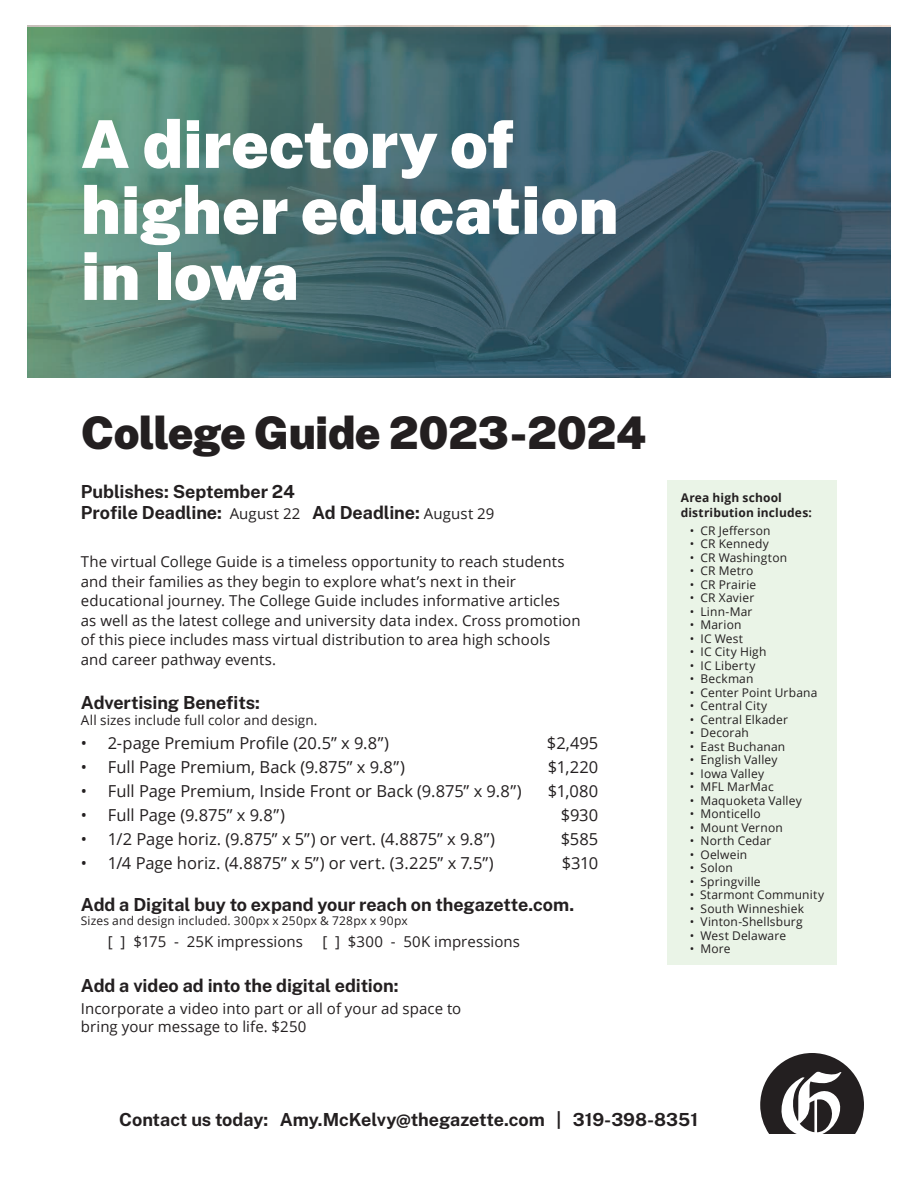
<style>
.page{position:relative;width:918px;height:1188px;background:#fff}
.page>*{position:absolute;margin:0;border:0;box-sizing:border-box;transform-origin:0 0}
.t1{font:900 66px/66px "Public Sans";color:#fff}
.t2{font:900 45px "Public Sans";letter-spacing:-.015em;color:#231f20}
.t3{font:700 18px/21.6px "Public Sans";letter-spacing:-.005em;color:#231f20}
.t4{font:16.5px "Open Sans";color:#231f20}
.t5{font:15px/19.5px "Open Sans";letter-spacing:.005em;color:#231f20}
.t6{font:13.5px "Open Sans";letter-spacing:.01em;color:#231f20}
.t7{font:12px "Open Sans";letter-spacing:.015em;color:#231f20}
.t8{font:700 12px/15px "Open Sans";letter-spacing:.015em;color:#231f20}
.s1{font-family:"Open Sans";font-weight:400;font-size:15px}
</style>
<div class="page">
<img style="left:27px;top:26px;width:864px;height:352px">
<svg style="left:760px;top:1053px;width:104px;height:81px"></svg>
<div style="left:668px;top:481px;width:169px;height:484px;background:#eaf4e7"></div>
<h1 class="t1" style="left:81px;top:107px;width:539px">A directory of higher education in Iowa</h1>
<h2 class="t2" style="left:81px;top:400px;width:567px">College Guide 2023-2024</h2>
<p class="t3" style="left:81px;top:479px;width:415px">Publishes: September 24<br>Profile Deadline: <span class="s1">August 22</span> Ad Deadline: <span class="s1">August 29</span></p>
<p class="t5" style="left:81px;top:552px;width:501px">The virtual College Guide is a timeless opportunity to reach students and their families as they begin to explore what’s next in their educational journey. The College Guide includes informative articles<br>as well as the latest college and university data index. Cross promotion of this piece includes mass virtual distribution to area high schools and career pathway events.</p>
<p class="t3" style="left:81px;top:690px;width:181px">Advertising Benefits:</p>
<p class="t6" style="left:81px;top:711px;width:238px">All sizes include full color and design.</p>
<p class="t4" style="left:81px;top:732px;width:310px">• 2-page Premium Profile (20.5” x 9.8”)</p>
<p class="t4" style="left:547px;top:732px;width:53px">$2,495</p>
<p class="t4" style="left:81px;top:756px;width:326px">• Full Page Premium, Back (9.875” x 9.8”)</p>
<p class="t4" style="left:548px;top:756px;width:52px">$1,220</p>
<p class="t4" style="left:81px;top:780px;width:442px">• Full Page Premium, Inside Front or Back (9.875” x 9.8”)</p>
<p class="t4" style="left:548px;top:780px;width:52px">$1,080</p>
<p class="t4" style="left:81px;top:804px;width:206px">• Full Page (9.875” x 9.8”)</p>
<p class="t4" style="left:561px;top:804px;width:39px">$930</p>
<p class="t4" style="left:81px;top:828px;width:416px">• 1/2 Page horiz. (9.875” x 5”) or vert. (4.8875” x 9.8”)</p>
<p class="t4" style="left:561px;top:828px;width:39px">$585</p>
<p class="t4" style="left:81px;top:852px;width:414px">• 1/4 Page horiz. (4.8875” x 5”) or vert. (3.225” x 7.5”)</p>
<p class="t4" style="left:562px;top:852px;width:38px">$310</p>
<p class="t3" style="left:81px;top:892px;width:495px">Add a Digital buy to expand your reach on thegazette.com.</p>
<p class="t7" style="left:81px;top:912px;width:328px">Sizes and design included. 300px x 250px &amp; 728px x 90px</p>
<p class="t5" style="left:108px;top:932px;width:197px">[ ] $175 - 25K impressions</p>
<p class="t5" style="left:322px;top:932px;width:199px">[ ] $300 - 50K impressions</p>
<p class="t3" style="left:81px;top:974px;width:319px">Add a video ad into the digital edition:</p>
<p class="t5" style="left:81px;top:1000px;width:382px;line-height:18px">Incorporate a video into part or all of your ad space to bring your message to life. $250</p>
<p class="t8" style="left:681px;top:490px;width:133px">Area high school distribution includes:</p>
<p class="t7" style="left:690px;top:522px;width:82px">• CR Jefferson</p>
<p class="t7" style="left:690px;top:536px;width:81px">• CR Kennedy</p>
<p class="t7" style="left:690px;top:549px;width:99px">• CR Washington</p>
<p class="t7" style="left:690px;top:563px;width:65px">• CR Metro</p>
<p class="t7" style="left:690px;top:576px;width:68px">• CR Prairie</p>
<p class="t7" style="left:690px;top:590px;width:66px">• CR Xavier</p>
<p class="t7" style="left:690px;top:603px;width:64px">• Linn-Mar</p>
<p class="t7" style="left:690px;top:617px;width:53px">• Marion</p>
<p class="t7" style="left:690px;top:630px;width:55px">• IC West</p>
<p class="t7" style="left:690px;top:644px;width:78px">• IC City High</p>
<p class="t7" style="left:690px;top:657px;width:67px">• IC Liberty</p>
<p class="t7" style="left:690px;top:671px;width:65px">• Beckman</p>
<p class="t7" style="left:690px;top:684px;width:129px">• Center Point Urbana</p>
<p class="t7" style="left:690px;top:698px;width:79px">• Central City</p>
<p class="t7" style="left:690px;top:711px;width:100px">• Central Elkader</p>
<p class="t7" style="left:690px;top:725px;width:61px">• Decorah</p>
<p class="t7" style="left:690px;top:738px;width:97px">• East Buchanan</p>
<p class="t7" style="left:690px;top:752px;width:89px">• English Valley</p>
<p class="t7" style="left:690px;top:765px;width:76px">• Iowa Valley</p>
<p class="t7" style="left:690px;top:779px;width:86px">• MFL MarMac</p>
<p class="t7" style="left:690px;top:792px;width:114px">• Maquoketa Valley</p>
<p class="t7" style="left:690px;top:806px;width:72px">• Monticello</p>
<p class="t7" style="left:690px;top:819px;width:95px">• Mount Vernon</p>
<p class="t7" style="left:690px;top:833px;width:83px">• North Cedar</p>
<p class="t7" style="left:690px;top:846px;width:59px">• Oelwein</p>
<p class="t7" style="left:690px;top:860px;width:45px">• Solon</p>
<p class="t7" style="left:690px;top:873px;width:73px">• Springville</p>
<p class="t7" style="left:690px;top:887px;width:136px">• Starmont Community</p>
<p class="t7" style="left:690px;top:900px;width:116px">• South Winneshiek</p>
<p class="t7" style="left:690px;top:914px;width:114px">• Vinton-Shellsburg</p>
<p class="t7" style="left:690px;top:927px;width:98px">• West Delaware</p>
<p class="t7" style="left:690px;top:941px;width:42px">• More</p>
<p class="t3" style="left:119px;top:1108px;width:580px">Contact us today: Amy.McKelvy@thegazette.com | 319-398-8351</p>
</div>
